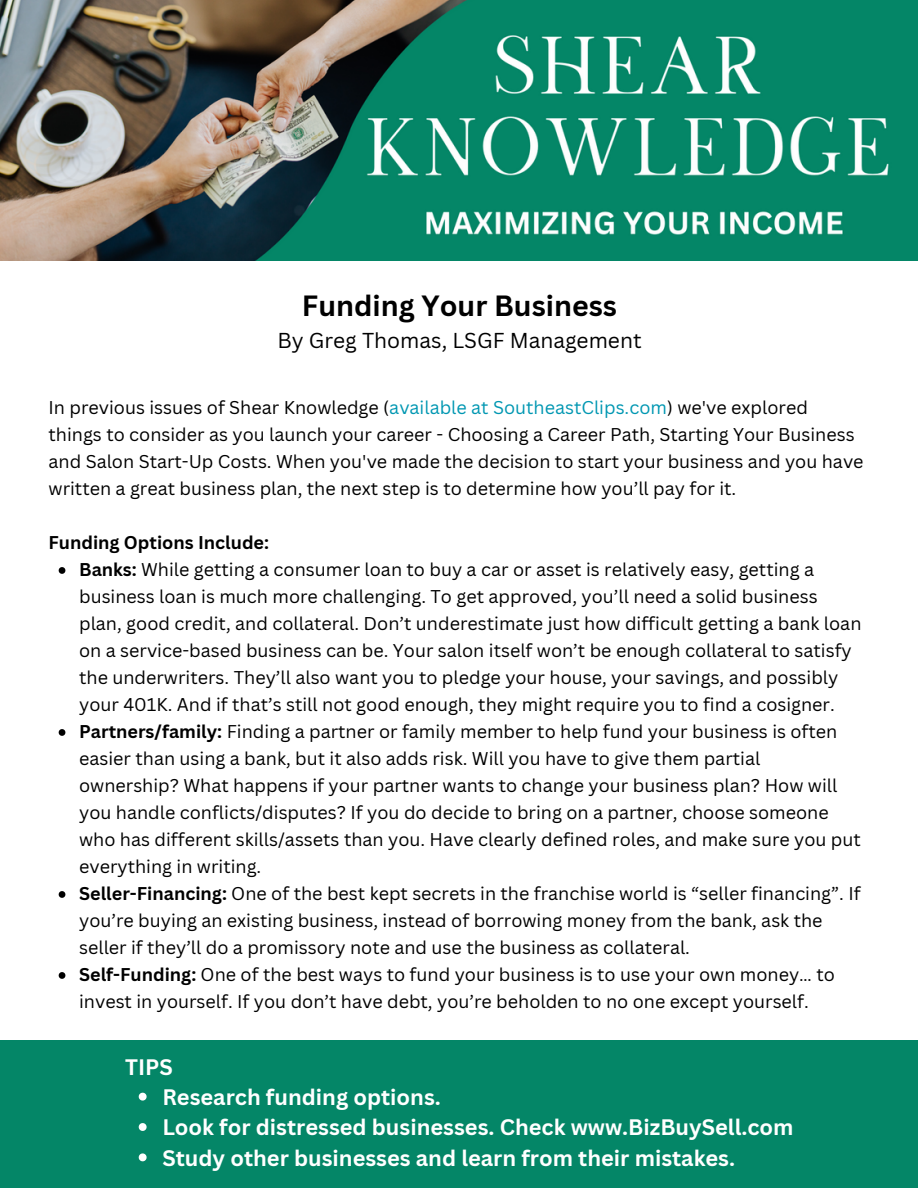
<style>
.page{position:relative;width:918px;height:1188px;background:#fff}
.page>*{position:absolute;margin:0;border:0;box-sizing:border-box;transform-origin:0 0}
.t1{font:700 28.5px "Canva Sans";color:#000}
.t2{font:700 21.9px "Canva Sans";color:#fff}
.t3{font:21px "Canva Sans";color:#000}
.t4{font:18px/27px "Canva Sans";color:#000}
.t5{font:700 18px "Canva Sans";color:#000}
.s1{color:#0097b2}
.s2{font-weight:700}
</style>
<div class="page">
<img style="left:0;top:0;width:918px;height:261px">
<svg style="left:59px;top:567px;width:6px;height:7px"></svg>
<svg style="left:59px;top:729px;width:6px;height:7px"></svg>
<svg style="left:59px;top:891px;width:6px;height:7px"></svg>
<svg style="left:59px;top:972px;width:6px;height:7px"></svg>
<div style="left:0;top:1041px;width:918px;height:147px;background:#048667"></div>
<svg style="left:139px;top:1093px;width:8px;height:8px"></svg>
<svg style="left:139px;top:1123px;width:8px;height:8px"></svg>
<svg style="left:139px;top:1153px;width:8px;height:8px"></svg>
<p class="t1" style="left:302px;top:286px;width:317px">Funding Your Business</p>
<p class="t3" style="left:277px;top:325px;width:366px">By Greg Thomas, LSGF Management</p>
<p class="t4" style="left:49px;top:394px;width:817px">In previous issues of Shear Knowledge (<span class="s1">available at SoutheastClips.com</span>) we've explored things to consider as you launch your career - Choosing a Career Path, Starting Your Business and Salon Start-Up Costs. When you've made the decision to start your business and you have written a great business plan, the next step is to determine how you’ll pay for it.</p>
<p class="t5" style="left:49px;top:530px;width:222px">Funding Options Include:</p>
<p class="t4" style="left:79px;top:556px;width:784px"><span class="s2">Banks:</span> While getting a consumer loan to buy a car or asset is relatively easy, getting a business loan is much more challenging. To get approved, you’ll need a solid business plan, good credit, and collateral. Don’t underestimate just how difficult getting a bank loan on a service-based business can be. Your salon itself won’t be enough collateral to satisfy the underwriters. They’ll also want you to pledge your house, your savings, and possibly your 401K. And if that’s still not good enough, they might require you to find a cosigner.</p>
<p class="t4" style="left:79px;top:718px;width:783px"><span class="s2">Partners/family:</span> Finding a partner or family member to help fund your business is often easier than using a bank, but it also adds risk. Will you have to give them partial ownership? What happens if your partner wants to change your business plan? How will you handle conflicts/disputes? If you do decide to bring on a partner, choose someone who has different skills/assets than you. Have clearly defined roles, and make sure you put everything in writing.</p>
<p class="t4" style="left:79px;top:880px;width:783px"><span class="s2">Seller-Financing:</span> One of the best kept secrets in the franchise world is “seller financing”. If you’re buying an existing business, instead of borrowing money from the bank, ask the seller if they’ll do a promissory note and use the business as collateral.</p>
<p class="t4" style="left:79px;top:961px;width:757px"><span class="s2">Self-Funding:</span> One of the best ways to fund your business is to use your own money… to invest in yourself. If you don’t have debt, you’re beholden to no one except yourself.</p>
<p class="t2" style="left:125px;top:1051px;width:49px">TIPS</p>
<p class="t2" style="left:162px;top:1082px;width:280px">Research funding options.</p>
<p class="t2" style="left:162px;top:1112px;width:633px">Look for distressed businesses. Check www.BizBuySell.com</p>
<p class="t2" style="left:162px;top:1142px;width:574px">Study other businesses and learn from their mistakes.</p>
</div>
